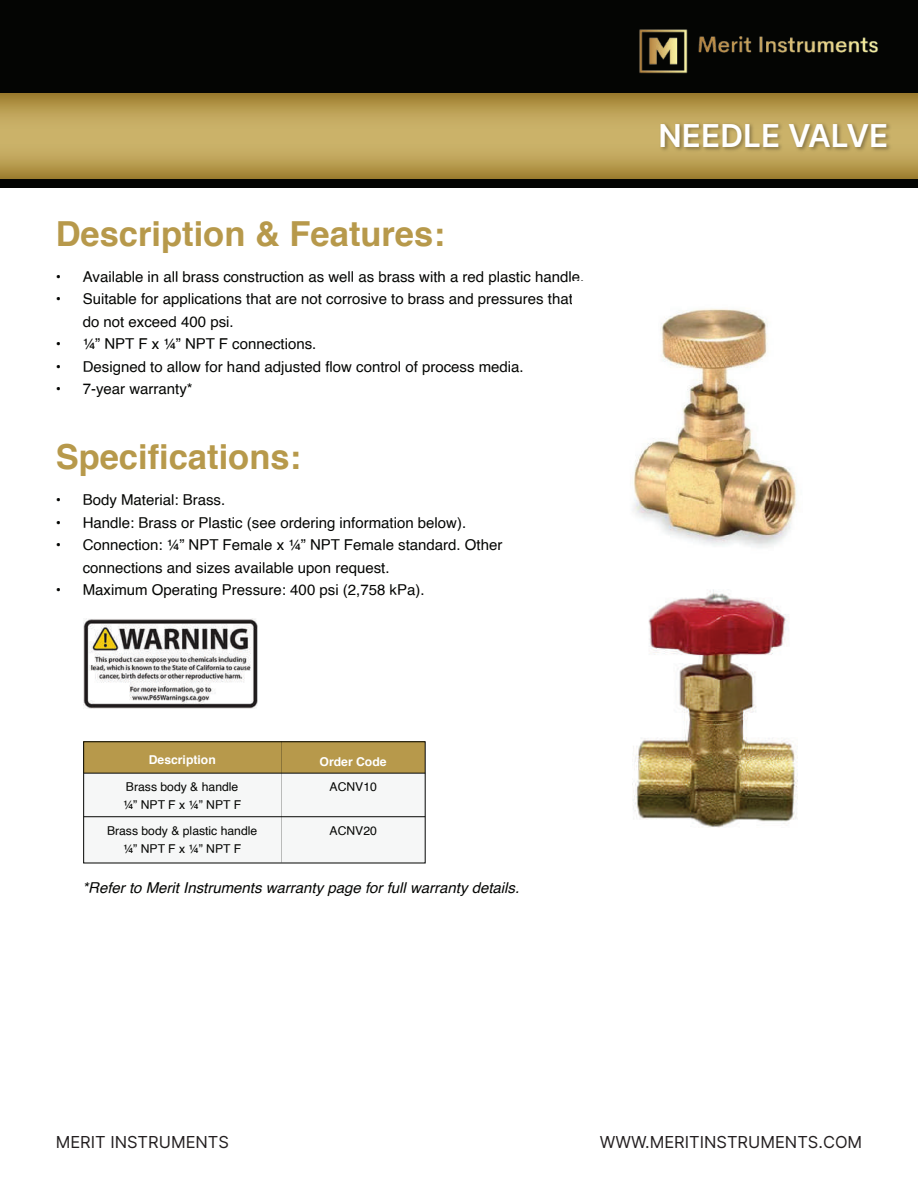
<style>
.page{position:relative;width:918px;height:1188px;background:#fff}
.page>*{position:absolute;margin:0;border:0;box-sizing:border-box;transform-origin:0 0}
.t1{font:700 34.5px "Helvetica";color:#b7994b}
.t2{font:600 31.5px "Inter";color:#fff}
.t3{font:16.5px "Inter";color:#231f20}
.t4{font:15px/22.5px "Helvetica";color:#040503}
.t5{font:italic 15px "Helvetica";color:#040503}
.t6{font:12.15px/18px "Helvetica";color:#040503}
.t7{font:700 12.15px "Helvetica";color:#fff}
</style>
<div class="page">
<div style="left:0;top:0;width:918px;height:188px;background:#040503"></div>
<img style="left:639px;top:29px;width:239px;height:44px">
<div style="left:701px;top:60px;width:165px;height:11px;background:#040503"></div>
<svg style="left:0;top:94px;width:918px;height:85px;background:#b99e53"></svg>
<img style="left:655px;top:116px;width:241px;height:48px">
<img style="left:84px;top:619px;width:174px;height:89px">
<div style="left:84px;top:742px;width:341px;height:121px;background:#f6f7f7"></div>
<div style="left:84px;top:742px;width:341px;height:31px;background:#b7994b"></div>
<hr style="left:84px;top:816px;width:341px;height:1px;background:#040503">
<hr style="left:84px;top:773px;width:341px;height:1px;background:#040503">
<img style="left:633px;top:308px;width:164px;height:240px">
<img style="left:633px;top:589px;width:165px;height:239px">
<h1 class="t1" style="left:56px;top:206px;width:391px">Description &amp; Features:</h1>
<p class="t4" style="left:56px;top:266px;width:530px">• Available in all brass construction as well as brass with a red plastic handle.</p>
<p class="t4" style="left:83px;top:288px;width:492px;text-indent:-27px">• Suitable for applications that are not corrosive to brass and pressures that do not exceed 400 psi.</p>
<p class="t4" style="left:56px;top:333px;width:262px">• ¼” NPT F x ¼” NPT F connections.</p>
<p class="t4" style="left:56px;top:356px;width:470px">• Designed to allow for hand adjusted flow control of process media.</p>
<p class="t4" style="left:56px;top:378px;width:139px">• 7-year warranty*</p>
<h1 class="t1" style="left:56px;top:430px;width:247px">Specifications:</h1>
<p class="t4" style="left:56px;top:489px;width:171px">• Body Material: Brass.</p>
<p class="t4" style="left:56px;top:512px;width:412px">• Handle: Brass or Plastic (see ordering information below).</p>
<p class="t4" style="left:83px;top:534px;width:421px;text-indent:-27px">• Connection: ¼” NPT Female x ¼” NPT Female standard. Other connections and sizes available upon request.</p>
<p class="t4" style="left:56px;top:579px;width:370px">• Maximum Operating Pressure: 400 psi (2,758 kPa).</p>
<p class="t7" style="left:149px;top:750px;width:69px">Description</p>
<p class="t7" style="left:320px;top:751px;width:69px">Order Code</p>
<p class="t6" style="left:123px;top:778px;width:120px">Brass body &amp; handle ¼” NPT F x ¼” NPT F</p>
<p class="t6" style="left:107px;top:822px;width:152px;text-align:center">Brass body &amp; plastic handle ¼” NPT F x ¼” NPT F</p>
<p class="t6" style="left:330px;top:778px;width:49px">ACNV10</p>
<p class="t6" style="left:330px;top:822px;width:49px">ACNV20</p>
<p class="t5" style="left:82px;top:875px;width:438px">*Refer to Merit Instruments warranty page for full warranty details.</p>
<h2 class="t2" style="left:659px;top:112px;width:231px">NEEDLE VALVE</h2>
<p class="t3" style="left:56px;top:1130px;width:175px">MERIT INSTRUMENTS</p>
<p class="t3" style="left:600px;top:1130px;width:264px">WWW.MERITINSTRUMENTS.COM</p>
</div>
